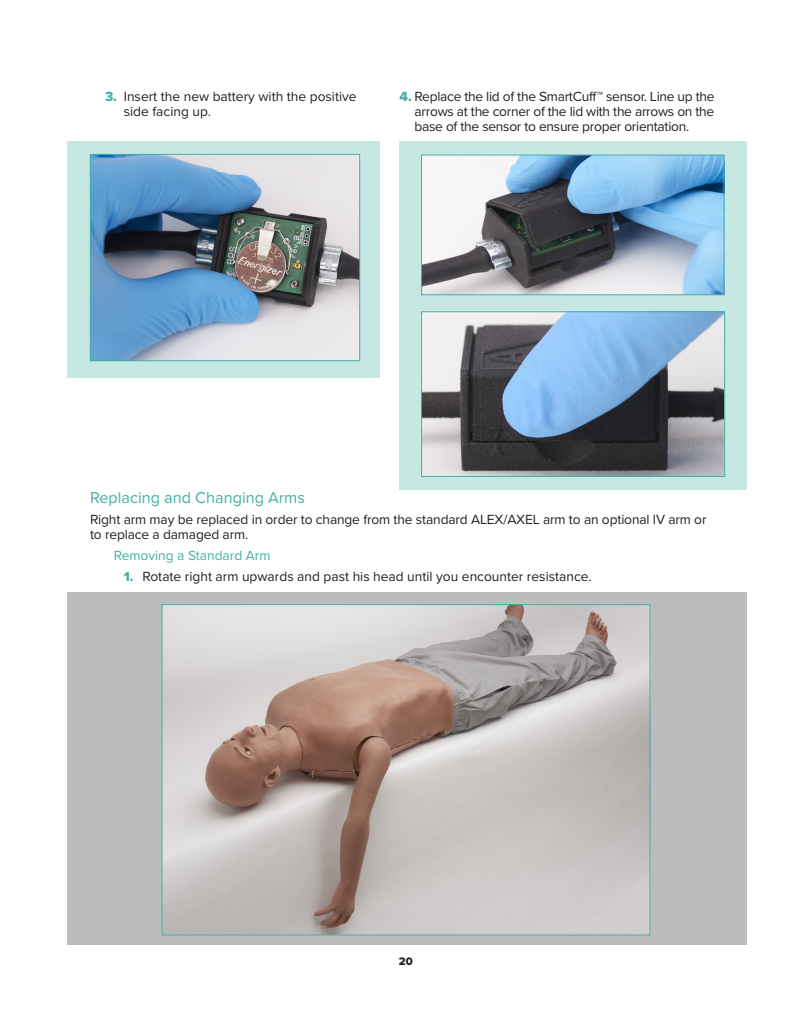
<style>
.page{position:relative;width:810px;height:1035px;background:#fff}
.page>*{position:absolute;margin:0;border:0;box-sizing:border-box;transform-origin:0 0}
.HEADINGS{font:16.25px "Proxima Nova";color:#44b0a4}
.HEADINGS-2{font:13.75px/15px "Proxima Nova";letter-spacing:-.01em;color:#231f20}
.HEADINGS-3{font:13.75px "Proxima Nova";color:#44b0a4}
.t1{font:11.25px "Proxima Nova Extrabld";color:#231f20}
.s1{font-family:"Proxima Nova Extrabld";color:#44b0a4}
</style>
<div class="page">
<div style="left:68px;top:592px;width:679px;height:353px;background:#bdbcbc"></div>
<div style="left:400px;top:141px;width:347px;height:349px;background:#c7e7e3"></div>
<div style="left:68px;top:141px;width:312px;height:237px;background:#c7e7e3"></div>
<img style="left:92px;top:156px;width:266px;height:203px">
<div style="left:90px;top:154px;width:270px;height:207px;border:1px solid #44b0a4"></div>
<img style="left:423px;top:313px;width:300px;height:162px">
<div style="left:421px;top:311px;width:304px;height:166px;border:1px solid #44b0a4"></div>
<img style="left:423px;top:157px;width:299px;height:136px">
<div style="left:421px;top:155px;width:303px;height:140px;border:1px solid #44b0a4"></div>
<img style="left:164px;top:606px;width:484px;height:327px">
<div style="left:162px;top:604px;width:488px;height:331px;border:1px solid #44b0a4"></div>
<p class="HEADINGS-2" style="left:124px;top:88px;width:234px;text-indent:-19px"><span class="s1">3.</span> Insert the new battery with the positive side facing up.</p>
<p class="HEADINGS-2" style="left:415px;top:88px;width:301px;text-align:justify;text-indent:-15px"><span class="s1">4.</span> Replace the lid of the SmartCuff™ sensor. Line up the arrows at the corner of the lid with the arrows on the base of the sensor to ensure proper orientation.</p>
<p class="HEADINGS" style="left:90px;top:485px;width:216px">Replacing and Changing Arms</p>
<p class="HEADINGS-2" style="left:90px;top:511px;width:618px">Right arm may be replaced in order to change from the standard ALEX/AXEL arm to an optional IV arm or to replace a damaged arm.</p>
<p class="HEADINGS-3" style="left:114px;top:545px;width:158px">Removing a Standard Arm</p>
<p class="HEADINGS-2" style="left:124px;top:568px;width:469px"><span class="s1">1.</span> Rotate right arm upwards and past his head until you encounter resistance.</p>
<p class="t1" style="left:399px;top:953px;width:15px">20</p>
</div>
